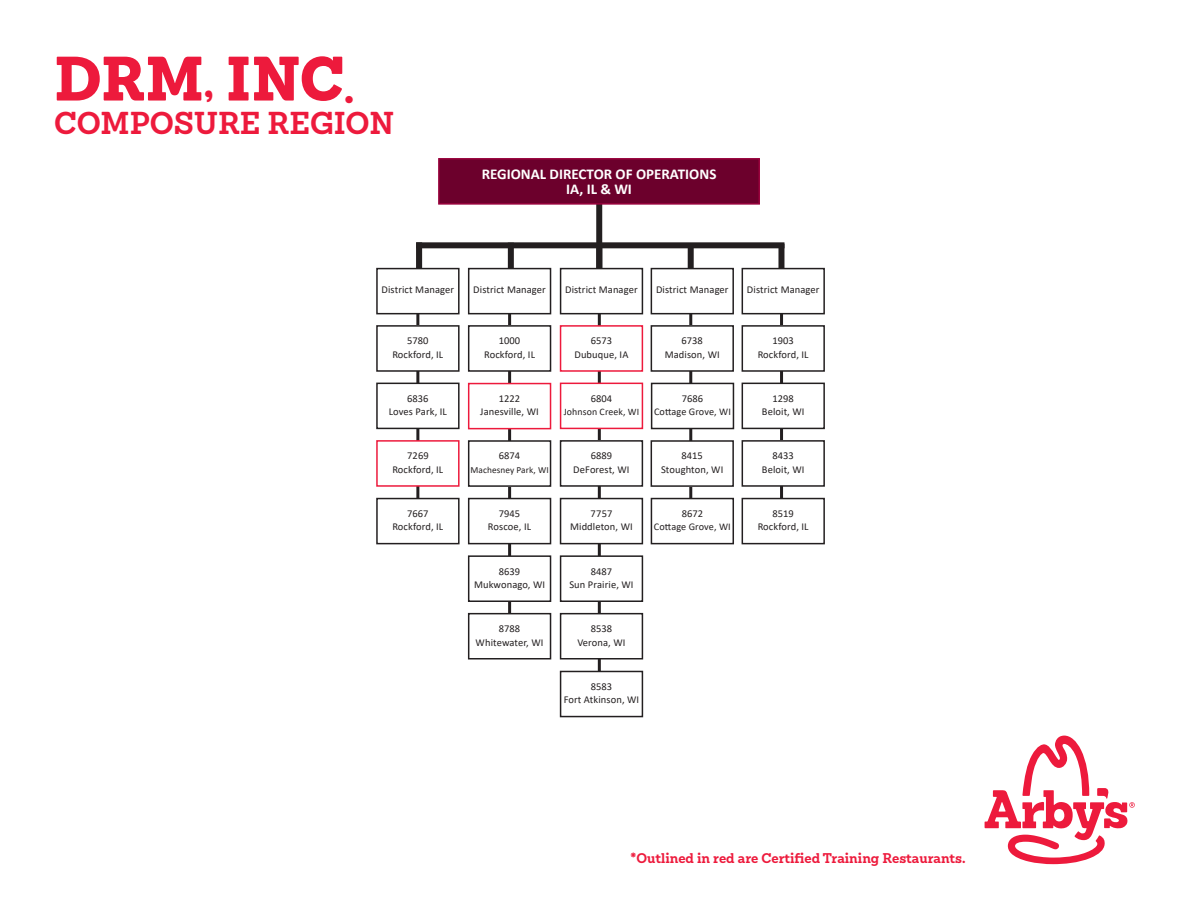
<style>
.page{position:relative;width:1188px;height:918px;background:#fff}
.page>*{position:absolute;margin:0;border:0;box-sizing:border-box;transform-origin:0 0}
.t1{font:900 61.05px "Sanchez Niu";letter-spacing:-.005em;color:#ed1a3c}
.t2{font:700 30.9px "Sanchez Niu";color:#ed1a3c}
.t3{font:700 15px "Calibri";color:#fff}
.t4{font:700 13.65px "Sanchez Niu";color:#ed1a3c}
.t5{font:10.5px "Calibri";letter-spacing:.01em;color:#231f20}
.t6{font:10.2px "Calibri";letter-spacing:.01em;color:#231f20}
.t7{font:9.9px "Calibri";letter-spacing:.01em;color:#231f20}
.t8{font:9.3px "Calibri";letter-spacing:.01em;color:#231f20}
.s1{font-size:35.55px}
</style>
<div class="page">
<div style="left:596px;top:190px;width:6px;height:87px;background:#231f20"></div>
<svg style="left:985px;top:736px;width:150px;height:128px"></svg>
<div style="left:438px;top:158px;width:322px;height:47px;background:#6c002c;border:2px solid #98003b"></div>
<hr style="left:780px;top:249px;width:3px;height:278px;background:#231f20">
<hr style="left:689px;top:249px;width:3px;height:278px;background:#231f20">
<hr style="left:598px;top:245px;width:3px;height:463px;background:#231f20">
<hr style="left:508px;top:257px;width:3px;height:384px;background:#231f20">
<hr style="left:416px;top:245px;width:3px;height:280px;background:#231f20">
<div style="left:688px;top:244px;width:6px;height:56px;background:#231f20"></div>
<div style="left:508px;top:243px;width:6px;height:53px;background:#231f20"></div>
<div style="left:416px;top:242px;width:6px;height:54px;background:#231f20"></div>
<div style="left:416px;top:242px;width:368px;height:6px;background:#231f20"></div>
<div style="left:377px;top:269px;width:82px;height:45px;background:#fff"></div>
<div style="left:376px;top:268px;width:84px;height:46px;border:2px solid #231f20"></div>
<div style="left:469px;top:269px;width:82px;height:45px;background:#fff"></div>
<div style="left:468px;top:268px;width:83px;height:46px;border:2px solid #231f20"></div>
<div style="left:561px;top:269px;width:81px;height:45px;background:#fff"></div>
<div style="left:560px;top:268px;width:83px;height:46px;border:2px solid #231f20"></div>
<div style="left:651px;top:269px;width:82px;height:45px;background:#fff"></div>
<div style="left:651px;top:268px;width:83px;height:46px;border:2px solid #231f20"></div>
<div style="left:742px;top:326px;width:82px;height:45px;background:#fff"></div>
<div style="left:742px;top:325px;width:83px;height:47px;border:2px solid #231f20"></div>
<div style="left:377px;top:326px;width:82px;height:45px;background:#fff"></div>
<div style="left:376px;top:325px;width:84px;height:47px;border:2px solid #231f20"></div>
<div style="left:377px;top:383px;width:82px;height:45px;background:#fff"></div>
<div style="left:376px;top:383px;width:84px;height:46px;border:2px solid #231f20"></div>
<div style="left:376px;top:440px;width:84px;height:47px;background:#fff;border:2px solid #ed1a3c"></div>
<div style="left:377px;top:499px;width:82px;height:45px;background:#fff"></div>
<div style="left:376px;top:498px;width:84px;height:46px;border:2px solid #231f20"></div>
<div style="left:742px;top:499px;width:82px;height:45px;background:#fff"></div>
<div style="left:742px;top:498px;width:83px;height:46px;border:2px solid #231f20"></div>
<div style="left:469px;top:326px;width:82px;height:45px;background:#fff"></div>
<div style="left:468px;top:325px;width:83px;height:47px;border:2px solid #231f20"></div>
<div style="left:468px;top:383px;width:83px;height:46px;background:#fff;border:2px solid #ed1a3c"></div>
<div style="left:742px;top:383px;width:82px;height:45px;background:#fff"></div>
<div style="left:742px;top:383px;width:83px;height:46px;border:2px solid #231f20"></div>
<div style="left:469px;top:441px;width:82px;height:45px;background:#fff"></div>
<div style="left:468px;top:440px;width:83px;height:47px;border:2px solid #231f20"></div>
<div style="left:469px;top:499px;width:82px;height:45px;background:#fff"></div>
<div style="left:468px;top:498px;width:83px;height:46px;border:2px solid #231f20"></div>
<div style="left:742px;top:441px;width:82px;height:45px;background:#fff"></div>
<div style="left:742px;top:440px;width:83px;height:47px;border:2px solid #231f20"></div>
<div style="left:469px;top:556px;width:82px;height:45px;background:#fff"></div>
<div style="left:468px;top:555px;width:83px;height:47px;border:2px solid #231f20"></div>
<div style="left:469px;top:614px;width:82px;height:45px;background:#fff"></div>
<div style="left:468px;top:613px;width:83px;height:47px;border:2px solid #231f20"></div>
<div style="left:560px;top:325px;width:83px;height:47px;background:#fff;border:2px solid #ed1a3c"></div>
<div style="left:560px;top:383px;width:83px;height:46px;background:#fff;border:2px solid #ed1a3c"></div>
<div style="left:561px;top:441px;width:81px;height:45px;background:#fff"></div>
<div style="left:560px;top:440px;width:83px;height:47px;border:2px solid #231f20"></div>
<div style="left:561px;top:499px;width:81px;height:45px;background:#fff"></div>
<div style="left:560px;top:498px;width:83px;height:46px;border:2px solid #231f20"></div>
<div style="left:561px;top:556px;width:81px;height:45px;background:#fff"></div>
<div style="left:560px;top:555px;width:83px;height:47px;border:2px solid #231f20"></div>
<div style="left:561px;top:614px;width:81px;height:45px;background:#fff"></div>
<div style="left:560px;top:613px;width:83px;height:47px;border:2px solid #231f20"></div>
<div style="left:651px;top:326px;width:82px;height:45px;background:#fff"></div>
<div style="left:651px;top:325px;width:83px;height:47px;border:2px solid #231f20"></div>
<div style="left:652px;top:383px;width:81px;height:46px;background:#fff"></div>
<div style="left:651px;top:383px;width:83px;height:46px;border:2px solid #231f20"></div>
<div style="left:651px;top:441px;width:82px;height:45px;background:#fff"></div>
<div style="left:651px;top:440px;width:83px;height:47px;border:2px solid #231f20"></div>
<div style="left:561px;top:671px;width:81px;height:46px;background:#fff"></div>
<div style="left:560px;top:671px;width:83px;height:46px;border:2px solid #231f20"></div>
<div style="left:651px;top:499px;width:82px;height:45px;background:#fff"></div>
<div style="left:651px;top:498px;width:83px;height:46px;border:2px solid #231f20"></div>
<div style="left:778px;top:244px;width:6px;height:56px;background:#231f20"></div>
<div style="left:742px;top:269px;width:82px;height:45px;background:#fff"></div>
<div style="left:742px;top:268px;width:83px;height:46px;border:2px solid #231f20"></div>
<p class="t1" style="left:54px;top:32px;width:301px">DRM<span class="s1">,</span> INC<span class="s1">.</span></p>
<p class="t2" style="left:54px;top:100px;width:342px">COMPOSURE REGION</p>
<p class="t3" style="left:482px;top:164px;width:236px">REGIONAL DIRECTOR OF OPERATIONS</p>
<p class="t3" style="left:566px;top:179px;width:67px">IA, IL &amp; WI</p>
<p class="t5" style="left:382px;top:282px;width:74px">District Manager</p>
<p class="t5" style="left:473px;top:282px;width:74px">District Manager</p>
<p class="t5" style="left:565px;top:282px;width:74px">District Manager</p>
<p class="t5" style="left:656px;top:282px;width:74px">District Manager</p>
<p class="t5" style="left:407px;top:333px;width:23px">5780</p>
<p class="t5" style="left:392px;top:347px;width:52px">Rockford, IL</p>
<p class="t5" style="left:407px;top:391px;width:23px">6836</p>
<p class="t5" style="left:389px;top:404px;width:60px">Loves Park, IL</p>
<p class="t5" style="left:407px;top:448px;width:23px">7269</p>
<p class="t5" style="left:392px;top:462px;width:52px">Rockford, IL</p>
<p class="t5" style="left:407px;top:506px;width:23px">7667</p>
<p class="t5" style="left:392px;top:520px;width:52px">Rockford, IL</p>
<p class="t5" style="left:499px;top:333px;width:23px">1000</p>
<p class="t5" style="left:484px;top:347px;width:52px">Rockford, IL</p>
<p class="t5" style="left:499px;top:391px;width:23px">1222</p>
<p class="t5" style="left:480px;top:405px;width:60px">Janesville, WI</p>
<p class="t5" style="left:499px;top:449px;width:23px">6874</p>
<p class="t8" style="left:470px;top:463px;width:80px">Machesney Park, WI</p>
<p class="t5" style="left:499px;top:506px;width:23px">7945</p>
<p class="t5" style="left:488px;top:520px;width:45px">Roscoe, IL</p>
<p class="t5" style="left:499px;top:564px;width:23px">8639</p>
<p class="t5" style="left:474px;top:577px;width:73px">Mukwonago, WI</p>
<p class="t5" style="left:499px;top:621px;width:23px">8788</p>
<p class="t5" style="left:476px;top:635px;width:69px">Whitewater, WI</p>
<p class="t5" style="left:591px;top:333px;width:23px">6573</p>
<p class="t5" style="left:574px;top:347px;width:56px">Dubuque, IA</p>
<p class="t5" style="left:591px;top:391px;width:23px">6804</p>
<p class="t7" style="left:564px;top:405px;width:77px">Johnson Creek, WI</p>
<p class="t5" style="left:591px;top:448px;width:23px">6889</p>
<p class="t5" style="left:573px;top:462px;width:58px">DeForest, WI</p>
<p class="t5" style="left:591px;top:506px;width:23px">7757</p>
<p class="t5" style="left:570px;top:520px;width:64px">Middleton, WI</p>
<p class="t5" style="left:591px;top:564px;width:23px">8487</p>
<p class="t5" style="left:569px;top:577px;width:66px">Sun Prairie, WI</p>
<p class="t5" style="left:591px;top:621px;width:23px">8538</p>
<p class="t5" style="left:577px;top:635px;width:50px">Verona, WI</p>
<p class="t5" style="left:591px;top:679px;width:23px">8583</p>
<p class="t5" style="left:564px;top:693px;width:77px">Fort Atkinson, WI</p>
<p class="t5" style="left:682px;top:333px;width:23px">6738</p>
<p class="t5" style="left:665px;top:347px;width:57px">Madison, WI</p>
<p class="t5" style="left:682px;top:391px;width:23px">7686</p>
<p class="t6" style="left:654px;top:405px;width:78px">Cottage Grove, WI</p>
<p class="t5" style="left:682px;top:449px;width:23px">8415</p>
<p class="t5" style="left:661px;top:462px;width:64px">Stoughton, WI</p>
<p class="t5" style="left:682px;top:506px;width:23px">8672</p>
<p class="t6" style="left:654px;top:520px;width:78px">Cottage Grove, WI</p>
<p class="t5" style="left:747px;top:282px;width:74px">District Manager</p>
<p class="t5" style="left:773px;top:333px;width:23px">1903</p>
<p class="t5" style="left:758px;top:347px;width:52px">Rockford, IL</p>
<p class="t5" style="left:773px;top:391px;width:23px">1298</p>
<p class="t5" style="left:762px;top:404px;width:44px">Beloit, WI</p>
<p class="t5" style="left:773px;top:448px;width:23px">8433</p>
<p class="t5" style="left:762px;top:462px;width:44px">Beloit, WI</p>
<p class="t5" style="left:773px;top:506px;width:23px">8519</p>
<p class="t5" style="left:758px;top:520px;width:52px">Rockford, IL</p>
<p class="t4" style="left:631px;top:849px;width:337px">*Outlined in red are Certified Training Restaurants.</p>
</div>
